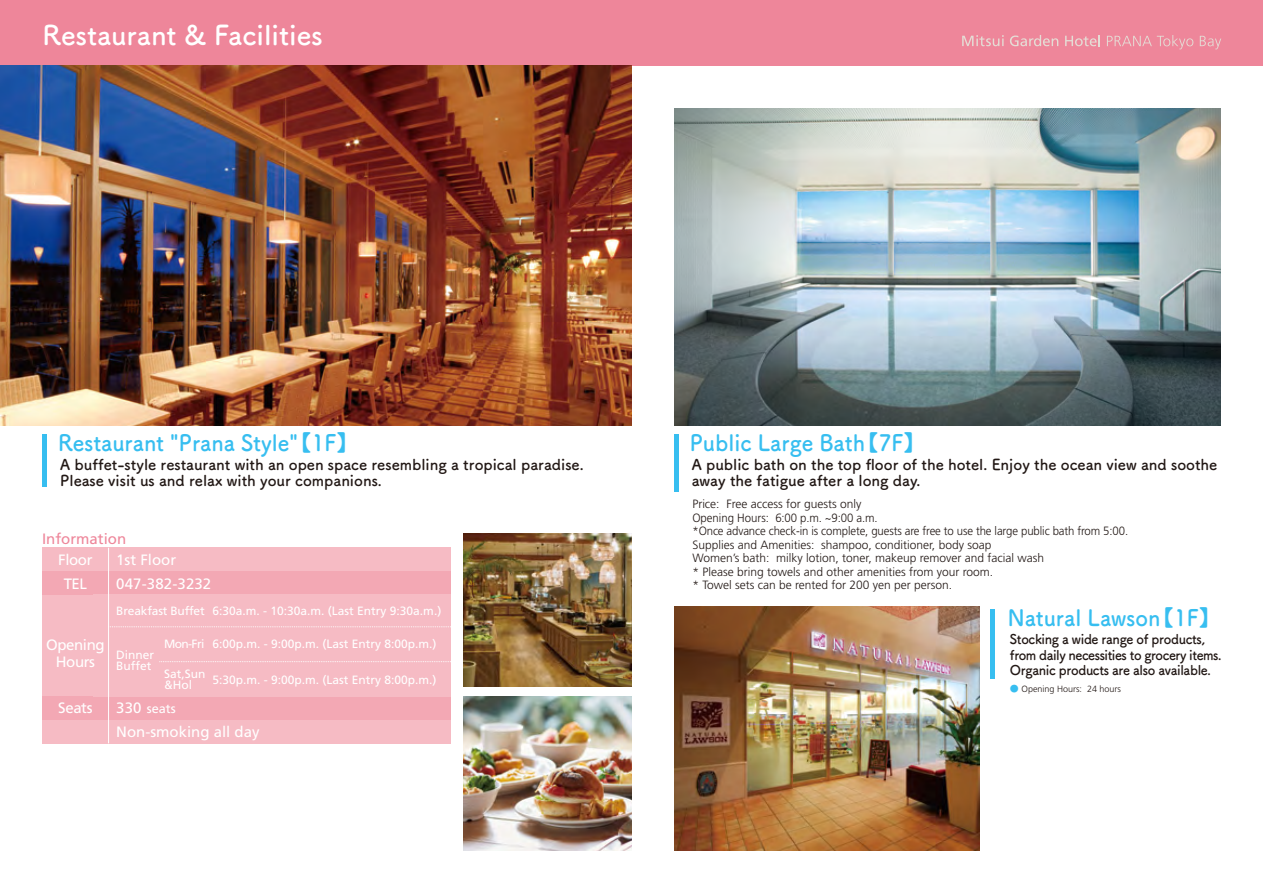
<style>
.page{position:relative;width:1263px;height:893px;background:#fff}
.page>*{position:absolute;margin:0;border:0;box-sizing:border-box;transform-origin:0 0}
.t1{font:27px "Tsuku A Rd Gothic Std B";color:#fff}
.t2{font:22.5px "Tsuku A Rd Gothic Std B";color:#37bef0;scale:.95 1}
.t3{font:15px/15.8px "Tsuku A Rd Gothic Std B";color:#221815}
.t4{font:15px "Frutiger";color:#fff}
.t5{font:15px/16.5px "Frutiger";letter-spacing:-.025em;color:#fff;text-align:center}
.t6{font:15px "Frutiger";color:#ee869a}
.t7{font:13.5px/15.8px "Tsuku A Rd Gothic Std B";letter-spacing:-.025em;color:#221815;scale:.95 1}
.t8{font:12.75px "Frutiger";color:#fff}
.t9{font:300 12px/13.5px "Frutiger";color:#221815}
.t10{font:12px/11.2px "Frutiger";color:#fff}
.t11{font:300 9px "Frutiger";color:#221815}
.s1{font-size:15px}
.s2{font-family:"Tsuku A Rd Gothic Std B";font-weight:400;color:#37bef0}
</style>
<div class="page">
<div style="left:0;top:0;width:1263px;height:66px;background:#ee869a"></div>
<img style="left:0;top:66px;width:631px;height:360px">
<img style="left:674px;top:108px;width:546px;height:318px">
<img style="left:463px;top:533px;width:168px;height:153px">
<img style="left:463px;top:697px;width:168px;height:153px">
<div style="left:43px;top:594px;width:51px;height:103px;background:#f6bbc4"></div>
<div style="left:43px;top:720px;width:51px;height:23px;background:#f6bbc4"></div>
<div style="left:94px;top:720px;width:357px;height:23px;background:#f6bbc4"></div>
<div style="left:43px;top:697px;width:51px;height:23px;background:#f3a8b4"></div>
<div style="left:94px;top:697px;width:357px;height:23px;background:#f3a8b4"></div>
<div style="left:43px;top:571px;width:51px;height:23px;background:#f3a8b4"></div>
<div style="left:94px;top:571px;width:357px;height:23px;background:#f3a8b4"></div>
<div style="left:43px;top:548px;width:51px;height:23px;background:#f6bbc4"></div>
<div style="left:94px;top:594px;width:357px;height:103px;background:#f6bbc4"></div>
<div style="left:94px;top:548px;width:357px;height:23px;background:#f6bbc4"></div>
<svg style="left:109px;top:626px;width:342px;height:1px"></svg>
<svg style="left:159px;top:661px;width:292px;height:1px"></svg>
<hr style="left:108px;top:548px;width:1px;height:195px;background:#fff">
<img style="left:674px;top:607px;width:305px;height:243px">
<hr style="left:43px;top:434px;width:4px;height:53px;background:#37bef0">
<hr style="left:991px;top:610px;width:4px;height:69px;background:#37bef0">
<hr style="left:674px;top:434px;width:4px;height:58px;background:#37bef0">
<svg style="left:1107px;top:35px;width:86px;height:14px"></svg>
<svg style="left:1200px;top:36px;width:21px;height:13px"></svg>
<svg style="left:962px;top:35px;width:42px;height:11px"></svg>
<svg style="left:1010px;top:35px;width:48px;height:11px"></svg>
<svg style="left:1065px;top:35px;width:35px;height:11px"></svg>
<h1 class="t1" style="left:43px;top:14px;width:282px">Restaurant &amp; Facilities</h1>
<h2 class="t2" style="left:58px;top:425px;width:317px">Restaurant "Prana Style"【1F】</h2>
<p class="t3" style="left:60px;top:456px;width:525px">A buffet-style restaurant with an open space resembling a tropical paradise.<br>Please visit us and relax with your companions.</p>
<p class="t6" style="left:42px;top:530px;width:86px">Information</p>
<p class="t4" style="left:58px;top:551px;width:36px">Floor</p>
<p class="t4" style="left:116px;top:551px;width:62px">1st Floor</p>
<p class="t4" style="left:64px;top:575px;width:25px">TEL</p>
<p class="t4" style="left:116px;top:575px;width:97px">047-382-3232</p>
<p class="t5" style="left:46px;top:637px;width:60px">Opening<br>Hours</p>
<p class="t4" style="left:58px;top:699px;width:36px">Seats</p>
<p class="t10" style="left:116px;top:605px;width:90px">Breakfast Buffet</p>
<p class="t10" style="left:116px;top:649px;width:40px">Dinner<br>Buffet</p>
<p class="t10" style="left:212px;top:605px;width:230px">6:30a.m. - 10:30a.m. (Last Entry 9:30a.m.)</p>
<p class="t10" style="left:164px;top:638px;width:274px">Mon-Fri 6:00p.m. - 9:00p.m. (Last Entry 8:00p.m.)</p>
<p class="t10" style="left:212px;top:674px;width:226px">5:30p.m. - 9:00p.m. (Last Entry 8:00p.m.)</p>
<p class="t10" style="left:164px;top:669px;width:43px;line-height:10.5px">Sat,Sun &amp;Hol</p>
<p class="t8" style="left:116px;top:701px;width:61px"><span class="s1">330</span> seats</p>
<p class="t4" style="left:116px;top:723px;width:145px">Non-smoking all day</p>
<h2 class="t2" style="left:690px;top:425px;width:249px">Public Large Bath【7F】</h2>
<p class="t3" style="left:692px;top:456px;width:527px">A public bath on the top floor of the hotel. Enjoy the ocean view and soothe away the fatigue after a long day.</p>
<p class="t9" style="left:692px;top:497px;width:437px">Price: Free access for guests only<br>Opening Hours: 6:00 p.m. ~9:00 a.m.<br>*Once advance check-in is complete, guests are free to use the large public bath from 5:00.<br>Supplies and Amenities: shampoo, conditioner, body soap<br>Women’s bath: milky lotion, toner, makeup remover and facial wash<br>* Please bring towels and other amenities from your room.<br>* Towel sets can be rented for 200 yen per person.</p>
<h2 class="t2" style="left:1008px;top:600px;width:225px">Natural Lawson【1F】</h2>
<p class="t7" style="left:1010px;top:630px;width:224px">Stocking a wide range of products, from daily necessities to grocery items.<br>Organic products are also available.</p>
<p class="t11" style="left:1010px;top:684px;width:113px"><span class="s2">●</span> Opening Hours: 24 hours</p>
</div>
